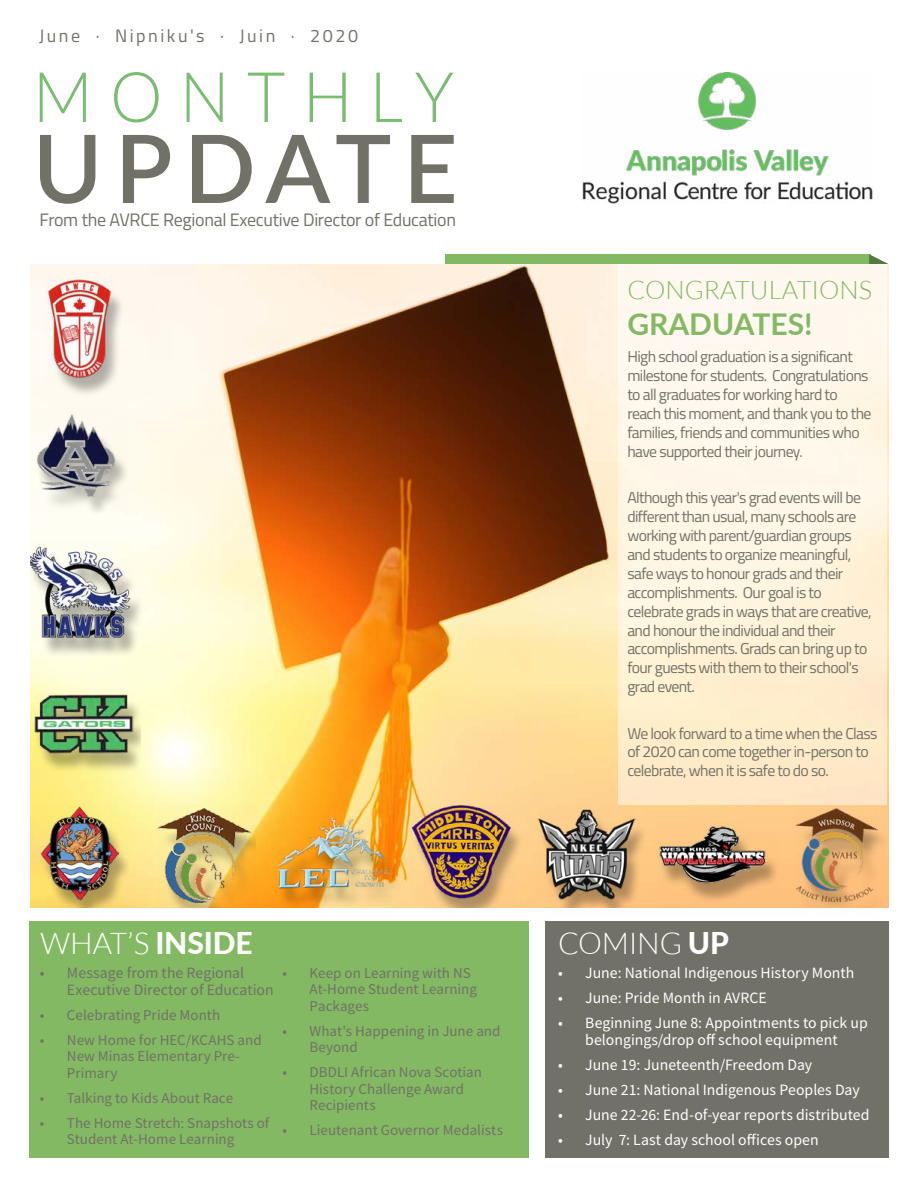
<style>
.page{position:relative;width:918px;height:1188px;background:#fff}
.page>*{position:absolute;margin:0;border:0;box-sizing:border-box;transform-origin:0 0}
.t1{font:600 94.5px "Lato";letter-spacing:.12em;color:#727168}
.t2{font:300 69.75px "Lato";letter-spacing:.26em;color:#79bd70;scale:.95 1}
.t3{font:300 30px "Lato";letter-spacing:-.01em;color:#fff}
.t4{font:700 30px "Lato";color:#83b962}
.t5{font:300 25.5px "Lato";color:#83b962}
.t6{font:18px "Titillium Web";letter-spacing:-.015em;color:#727168}
.t7{font:18px "Titillium Web";letter-spacing:.14em;color:#727168}
.t8{font:15.75px/18.9px "Titillium Web";letter-spacing:-.04em;color:#727168}
.t9{font:15.75px/16.5px "Source Sans Pro";color:#fff;text-align:center}
.t10{font:15.75px/16.5px "Source Sans Pro";color:#727168}
.t11{font:15px/16.5px "Source Sans Pro";color:#727168}
.s1{font-weight:800}
</style>
<div class="page">
<div style="left:545px;top:921px;width:343px;height:237px;background:#727168"></div>
<div style="left:30px;top:921px;width:499px;height:237px;background:#83b962"></div>
<img style="left:30px;top:264px;width:859px;height:643px">
<div style="left:618px;top:264px;width:269px;height:541px;background:linear-gradient(to bottom,#fffcf8,#feebc6)"></div>
<div style="left:41px;top:812px;width:87px;height:95px;background:#000;opacity:.3"></div>
<img style="left:41px;top:803px;width:78px;height:101px">
<div style="left:158px;top:813px;width:97px;height:94px;background:#000;opacity:.3"></div>
<img style="left:157px;top:803px;width:98px;height:101px">
<div style="left:280px;top:823px;width:124px;height:84px;background:#000;opacity:.3"></div>
<img style="left:280px;top:817px;width:110px;height:72px">
<div style="left:411px;top:811px;width:114px;height:96px;background:#000;opacity:.3"></div>
<img style="left:411px;top:805px;width:104px;height:100px">
<div style="left:538px;top:814px;width:111px;height:93px;background:#000;opacity:.3"></div>
<img style="left:538px;top:807px;width:97px;height:92px">
<div style="left:659px;top:832px;width:121px;height:72px;background:#000;opacity:.3"></div>
<img style="left:658px;top:822px;width:120px;height:65px">
<div style="left:797px;top:813px;width:92px;height:95px;background:#000;opacity:.3"></div>
<img style="left:796px;top:808px;width:82px;height:93px">
<div style="left:47px;top:285px;width:79px;height:113px;background:#000;opacity:.3"></div>
<img style="left:44px;top:277px;width:71px;height:106px">
<div style="left:34px;top:699px;width:107px;height:74px;background:#000;opacity:.3"></div>
<img style="left:34px;top:693px;width:99px;height:62px">
<div style="left:31px;top:552px;width:114px;height:106px;background:#000;opacity:.3"></div>
<img style="left:31px;top:541px;width:100px;height:102px">
<div style="left:36px;top:421px;width:92px;height:96px;background:#fffef2"></div>
<img style="left:31px;top:409px;width:97px;height:103px">
<img style="left:582px;top:72px;width:291px;height:132px">
<p class="t7" style="left:39px;top:23px;width:321px">June · Nipniku's · Juin · 2020</p>
<h2 class="t2" style="left:33px;top:60px;width:445px">MONTHLY</h2>
<h1 class="t1" style="left:33px;top:100px;width:426px">UPDATE</h1>
<p class="t6" style="left:40px;top:206px;width:418px">From the AVRCE Regional Executive Director of Education</p>
<h3 class="t5" style="left:627px;top:276px;width:246px">CONGRATULATIONS</h3>
<h3 class="t4" style="left:627px;top:302px;width:187px">GRADUATES!</h3>
<p class="t8" style="left:627px;top:347px;width:246px">High school graduation is a significant milestone for students. Congratulations to all graduates for working hard to reach this moment, and thank you to the families, friends and communities who have supported their journey.</p>
<p class="t8" style="left:627px;top:488px;width:246px">Although this year's grad events will be different than usual, many schools are working with parent/guardian groups and students to organize meaningful, safe ways to honour grads and their accomplishments. Our goal is to celebrate grads in ways that are creative, and honour the individual and their accomplishments. Grads can bring up to four guests with them to their school's grad event.</p>
<p class="t8" style="left:627px;top:723px;width:252px">We look forward to a time when the Class of 2020 can come together in-person to celebrate, when it is safe to do so.</p>
<h3 class="t3" style="left:41px;top:927px;width:214px">WHAT’S <span class="s1">INSIDE</span></h3>
<p class="t10" style="left:67px;top:965px;width:208px;text-indent:-27px">• Message from the Regional<br>Executive Director of Education</p>
<p class="t11" style="left:40px;top:1006px;width:182px">• Celebrating Pride Month</p>
<p class="t11" style="left:67px;top:1031px;width:196px;text-indent:-27px">• New Home for HEC/KCAHS and<br>New Minas Elementary Pre-<br>Primary</p>
<p class="t11" style="left:40px;top:1089px;width:195px">• Talking to Kids About Race</p>
<p class="t11" style="left:40px;top:1114px;width:231px;text-align:center">• The Home Stretch: Snapshots of<br>Student At-Home Learning</p>
<p class="t11" style="left:310px;top:964px;width:169px;text-indent:-27px">• Keep on Learning with NS<br>At-Home Student Learning<br>Packages</p>
<p class="t11" style="left:310px;top:1022px;width:193px;text-indent:-27px">• What's Happening in June and<br>Beyond</p>
<p class="t11" style="left:310px;top:1064px;width:174px;text-indent:-27px">• DBDLI African Nova Scotian<br>History Challenge Award<br>Recipients</p>
<p class="t11" style="left:283px;top:1122px;width:222px">• Lieutenant Governor Medalists</p>
<h3 class="t3" style="left:558px;top:927px;width:172px">COMING <span class="s1">UP</span></h3>
<p class="t9" style="left:558px;top:965px;width:298px">• June: National Indigenous History Month</p>
<p class="t9" style="left:558px;top:990px;width:210px">• June: Pride Month in AVRCE</p>
<p class="t9" style="left:558px;top:1015px;width:311px">• Beginning June 8: Appointments to pick up belongings/drop off school equipment</p>
<p class="t9" style="left:558px;top:1056px;width:255px">• June 19: Juneteenth/Freedom Day</p>
<p class="t9" style="left:558px;top:1081px;width:303px">• June 21: National Indigenous Peoples Day</p>
<p class="t9" style="left:558px;top:1106px;width:313px">• June 22-26: End-of-year reports distributed</p>
<p class="t9" style="left:558px;top:1131px;width:262px">• July 7: Last day school offices open</p>
</div>
